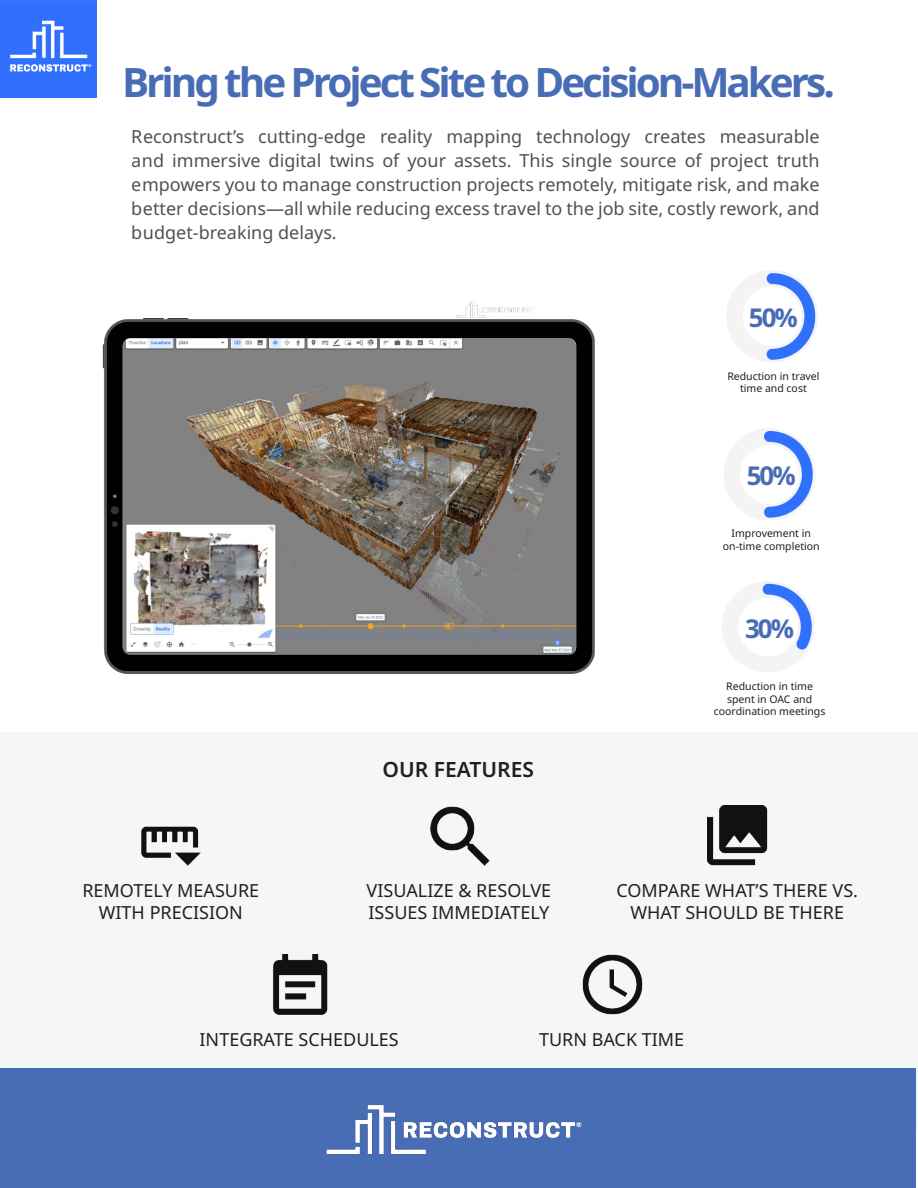
<style>
.page{position:relative;width:918px;height:1188px;background:#fff}
.page>*{position:absolute;margin:0;border:0;box-sizing:border-box;transform-origin:0 0}
.t1{font:700 40.5px "Noto Sans";letter-spacing:-.075em;color:#496db5}
.t2{font:700 25.95px "Noto Sans";color:#496db5}
.t3{font:600 21px "Noto Sans";color:#231f20}
.t4{font:18px/24px "Noto Sans";color:#040503;text-align:justify}
.t5{font:18px/21.6px "Noto Sans";color:#231f20;text-align:center}
.t6{font:10.5px/12.6px "Noto Sans";color:#231f20;text-align:center}
</style>
<div class="page">
<img style="left:726px;top:271px;width:92px;height:91px">
<img style="left:102px;top:319px;width:493px;height:354px">
<div style="left:0;top:732px;width:918px;height:398px;background:#f5f7f7"></div>
<img style="left:707px;top:806px;width:60px;height:59px">
<img style="left:141px;top:826px;width:60px;height:39px">
<img style="left:273px;top:955px;width:55px;height:59px">
<img style="left:724px;top:429px;width:91px;height:91px">
<img style="left:722px;top:581px;width:92px;height:91px">
<div style="left:0;top:1069px;width:916px;height:119px;background:#496db5"></div>
<img style="left:326px;top:1105px;width:256px;height:49px">
<img style="left:450px;top:301px;width:89px;height:22px">
<img style="left:583px;top:955px;width:59px;height:59px">
<img style="left:430px;top:806px;width:59px;height:59px">
<img style="left:0;top:0;width:96px;height:97px">
<p class="t1" style="left:122px;top:54px;width:714px">Bring the Project Site to Decision-Makers.</p>
<p class="t4" style="left:132px;top:125px;width:689px">Reconstruct’s cutting-edge reality mapping technology creates measurable and immersive digital twins of your assets. This single source of project truth empowers you to manage construction projects remotely, mitigate risk, and make better decisions—all while reducing excess travel to the job site, costly rework, and budget-breaking delays.</p>
<p class="t2" style="left:749px;top:300px;width:51px">50%</p>
<p class="t6" style="left:727px;top:370px;width:94px">Reduction in travel time and cost</p>
<p class="t2" style="left:747px;top:457px;width:51px">50%</p>
<p class="t6" style="left:732px;top:527px;width:81px">Improvement in</p>
<p class="t6" style="left:723px;top:540px;width:98px">on-time completion</p>
<p class="t2" style="left:745px;top:610px;width:51px">30%</p>
<p class="t5" style="left:82px;top:881px;width:178px">REMOTELY MEASURE</p>
<p class="t5" style="left:99px;top:902px;width:146px">WITH PRECISION</p>
<p class="t3" style="left:383px;top:755px;width:153px">OUR FEATURES</p>
<p class="t5" style="left:367px;top:881px;width:186px">VISUALIZE &amp; RESOLVE</p>
<p class="t5" style="left:369px;top:902px;width:182px">ISSUES IMMEDIATELY</p>
<p class="t6" style="left:714px;top:680px;width:113px">Reduction in time spent in OAC and coordination meetings</p>
<p class="t5" style="left:616px;top:881px;width:243px">COMPARE WHAT’S THERE VS.<br>WHAT SHOULD BE THERE</p>
<p class="t5" style="left:200px;top:1029px;width:201px">INTEGRATE SCHEDULES</p>
<p class="t5" style="left:539px;top:1029px;width:147px">TURN BACK TIME</p>
</div>
